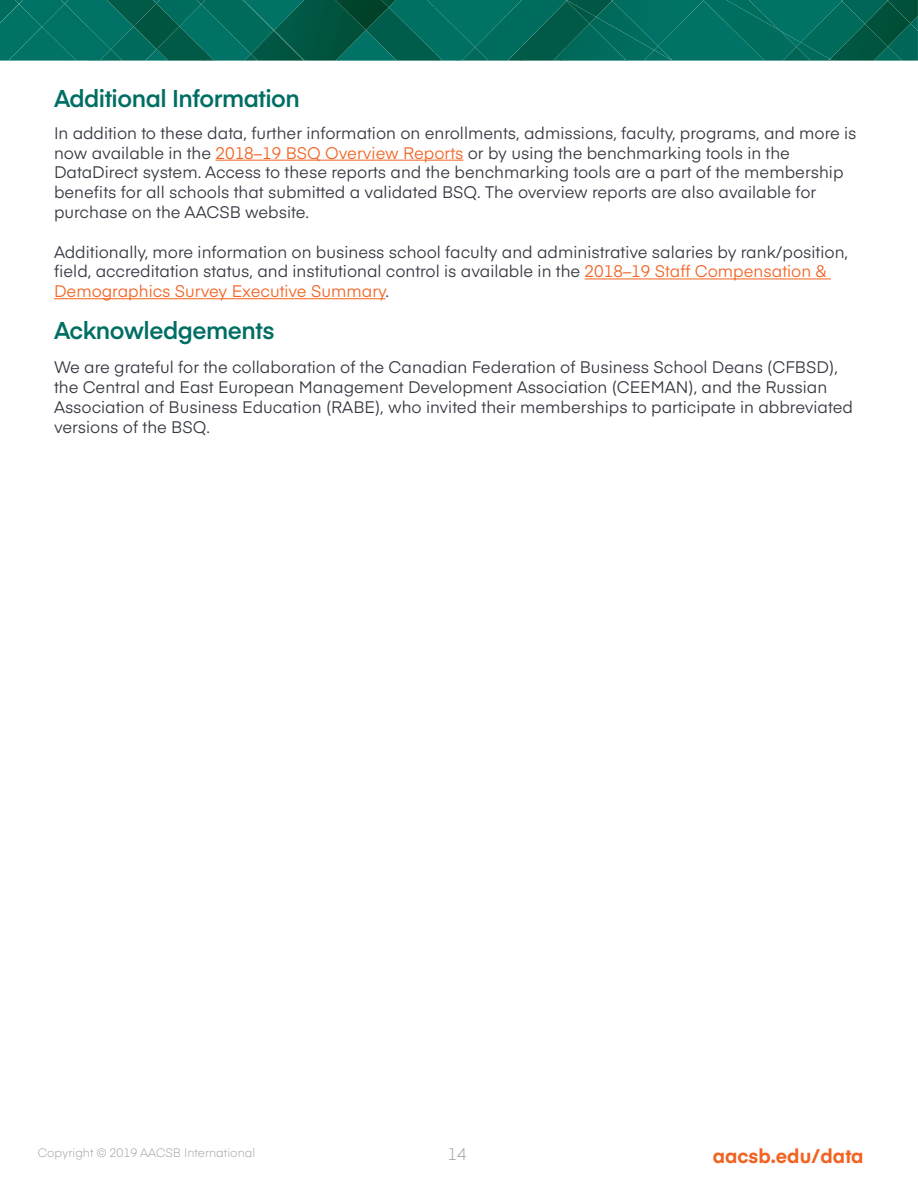
<style>
.page{position:relative;width:918px;height:1188px;background:#fff}
.page>*{position:absolute;margin:0;border:0;box-sizing:border-box;transform-origin:0 0}
.t1{font:600 24px "Eina 03";letter-spacing:-.02em;color:#006e63}
.t2{font:700 19.5px "Eina 03";color:#f26322}
.t3{font:16.5px/19.8px "Eina 03";color:#343741}
.t4{font:300 16.5px "Eina 03";color:#9a9ba0}
.t5{font:300 12px "Eina 03";color:#9a9ba0}
.s1{color:#f26322}
</style>
<div class="page">
<img style="left:902px;top:31px;width:16px;height:30px">
<img style="left:902px;top:1px;width:9px;height:23px">
<svg style="left:911px;top:0;width:7px;height:31px"></svg>
<img style="left:902px;top:24px;width:9px;height:23px">
<svg style="left:74px;top:0;width:828px;height:61px"></svg>
<img style="left:488px;top:52px;width:16px;height:9px">
<img style="left:462px;top:47px;width:26px;height:14px">
<div style="left:0;top:0;width:74px;height:61px;background:#007366"></div>
<img style="left:19px;top:0;width:46px;height:27px">
<img style="left:244px;top:30px;width:30px;height:31px">
<img style="left:251px;top:31px;width:23px;height:30px">
<img style="left:274px;top:0;width:92px;height:61px">
<img style="left:366px;top:0;width:23px;height:30px">
<img style="left:329px;top:0;width:37px;height:30px">
<img style="left:375px;top:0;width:27px;height:7px">
<hr style="left:216px;top:160px;width:248px;height:1px;background:#f26322">
<hr style="left:585px;top:279px;width:246px;height:1px;background:#f26322">
<hr style="left:54px;top:298px;width:331px;height:1px;background:#f26322">
<h1 class="t1" style="left:54px;top:80px;width:247px">Additional Information</h1>
<p class="t3" style="left:54px;top:122px;width:804px">In addition to these data, further information on enrollments, admissions, faculty, programs, and more is now available in the <span class="s1">2018–19 BSQ Overview Reports</span> or by using the benchmarking tools in the DataDirect system. Access to these reports and the benchmarking tools are a part of the membership benefits for all schools that submitted a validated BSQ. The overview reports are also available for purchase on the AACSB website.</p>
<p class="t3" style="left:54px;top:241px;width:796px">Additionally, more information on business school faculty and administrative salaries by rank/position, field, accreditation status, and institutional control is available in the <span class="s1">2018–19 Staff Compensation &amp;<br>Demographics Survey Executive Summary</span>.</p>
<h1 class="t1" style="left:54px;top:313px;width:222px">Acknowledgements</h1>
<p class="t3" style="left:54px;top:356px;width:801px">We are grateful for the collaboration of the Canadian Federation of Business School Deans (CFBSD), the Central and East European Management Development Association (CEEMAN), and the Russian Association of Business Education (RABE), who invited their memberships to participate in abbreviated versions of the BSQ.</p>
<p class="t5" style="left:38px;top:1143px;width:219px">Copyright © 2019 AACSB International</p>
<p class="t4" style="left:448px;top:1142px;width:21px">14</p>
<p class="t2" style="left:713px;top:1141px;width:152px">aacsb.edu/data</p>
</div>
